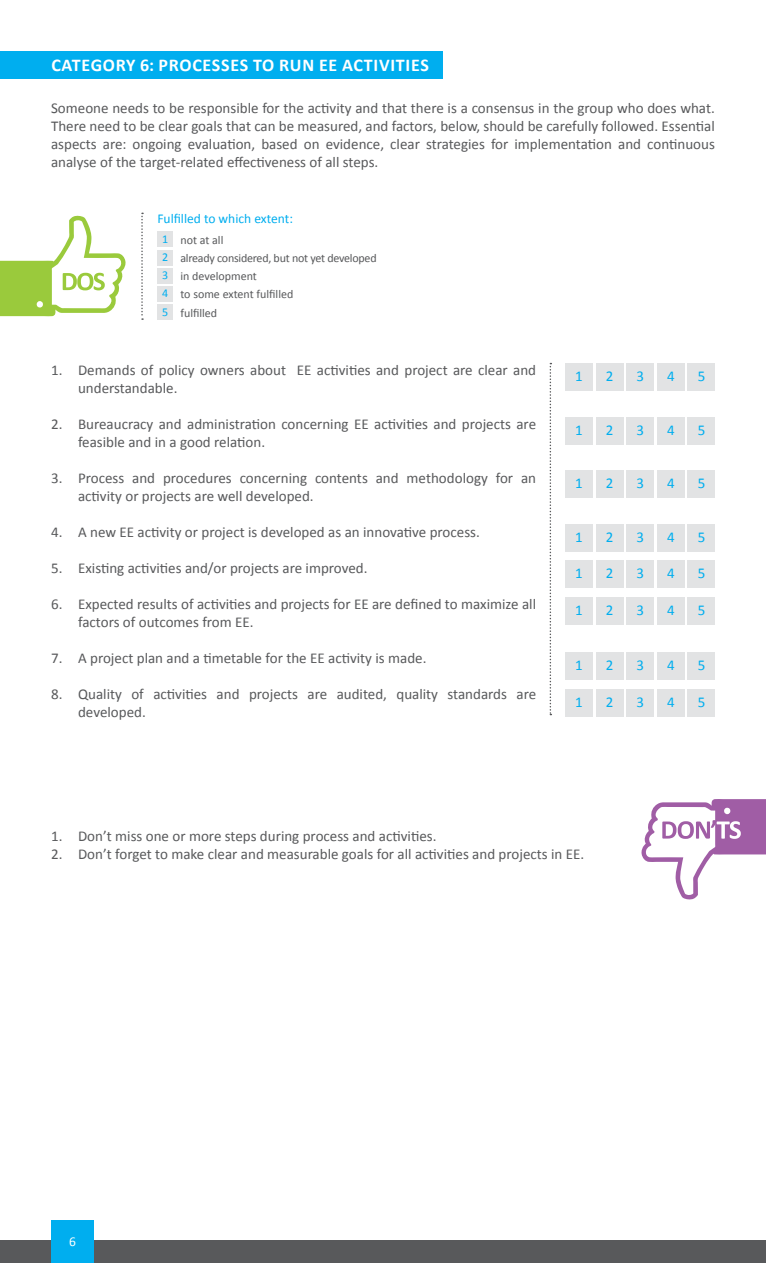
<style>
.page{position:relative;width:766px;height:1263px;background:#fff}
.page>*{position:absolute;margin:0;border:0;box-sizing:border-box;transform-origin:0 0}
.t1{font:700 18px "Calibri";letter-spacing:.04em;color:#fff}
.t2{font:15px/18px "Calibri";color:#58595b}
.t3{font:15px "Calibri";color:#00aeef}
.t4{font:13.5px "Calibri";color:#00aeef}
.t5{font:13.5px "Calibri";color:#fff}
.t6{font:12px/18.5px "Calibri";letter-spacing:-.01em;color:#58595b}
.t7{font:12px "Calibri";color:#00aeef}
.s1{color:#00aeef}
</style>
<div class="page">
<div style="left:0;top:1240px;width:765px;height:23px;background:#58595b"></div>
<div style="left:51px;top:1220px;width:43px;height:43px;background:#00aeef"></div>
<div style="left:0;top:51px;width:442px;height:27px;background:#00aeef"></div>
<svg style="left:0;top:215px;width:126px;height:102px"></svg>
<svg style="left:641px;top:799px;width:124px;height:101px"></svg>
<div style="left:687px;top:364px;width:27px;height:27px;background:#e2e3e4"></div>
<div style="left:657px;top:364px;width:27px;height:27px;background:#e2e3e4"></div>
<div style="left:626px;top:364px;width:27px;height:27px;background:#e2e3e4"></div>
<div style="left:596px;top:364px;width:27px;height:27px;background:#e2e3e4"></div>
<div style="left:565px;top:364px;width:28px;height:27px;background:#e2e3e4"></div>
<div style="left:687px;top:417px;width:27px;height:27px;background:#e2e3e4"></div>
<div style="left:657px;top:417px;width:27px;height:27px;background:#e2e3e4"></div>
<div style="left:626px;top:417px;width:27px;height:27px;background:#e2e3e4"></div>
<div style="left:596px;top:417px;width:27px;height:27px;background:#e2e3e4"></div>
<div style="left:565px;top:417px;width:28px;height:27px;background:#e2e3e4"></div>
<div style="left:687px;top:470px;width:27px;height:27px;background:#e2e3e4"></div>
<div style="left:657px;top:470px;width:27px;height:27px;background:#e2e3e4"></div>
<div style="left:626px;top:470px;width:27px;height:27px;background:#e2e3e4"></div>
<div style="left:596px;top:470px;width:27px;height:27px;background:#e2e3e4"></div>
<div style="left:565px;top:470px;width:28px;height:27px;background:#e2e3e4"></div>
<div style="left:687px;top:524px;width:27px;height:28px;background:#e2e3e4"></div>
<div style="left:657px;top:524px;width:27px;height:28px;background:#e2e3e4"></div>
<div style="left:626px;top:524px;width:27px;height:28px;background:#e2e3e4"></div>
<div style="left:596px;top:524px;width:27px;height:28px;background:#e2e3e4"></div>
<div style="left:565px;top:524px;width:28px;height:28px;background:#e2e3e4"></div>
<svg style="left:549px;top:363px;width:2px;height:352px"></svg>
<div style="left:157px;top:232px;width:16px;height:15px;background:#e2e3e4"></div>
<div style="left:157px;top:250px;width:16px;height:15px;background:#e2e3e4"></div>
<div style="left:157px;top:268px;width:16px;height:15px;background:#e2e3e4"></div>
<div style="left:157px;top:286px;width:16px;height:15px;background:#e2e3e4"></div>
<div style="left:157px;top:305px;width:16px;height:15px;background:#e2e3e4"></div>
<svg style="left:141px;top:213px;width:2px;height:107px"></svg>
<div style="left:687px;top:561px;width:27px;height:27px;background:#e2e3e4"></div>
<div style="left:657px;top:561px;width:27px;height:27px;background:#e2e3e4"></div>
<div style="left:626px;top:561px;width:27px;height:27px;background:#e2e3e4"></div>
<div style="left:596px;top:561px;width:27px;height:27px;background:#e2e3e4"></div>
<div style="left:565px;top:561px;width:28px;height:27px;background:#e2e3e4"></div>
<div style="left:687px;top:597px;width:27px;height:27px;background:#e2e3e4"></div>
<div style="left:657px;top:597px;width:27px;height:27px;background:#e2e3e4"></div>
<div style="left:626px;top:597px;width:27px;height:27px;background:#e2e3e4"></div>
<div style="left:596px;top:597px;width:27px;height:27px;background:#e2e3e4"></div>
<div style="left:565px;top:597px;width:28px;height:27px;background:#e2e3e4"></div>
<div style="left:687px;top:652px;width:27px;height:28px;background:#e2e3e4"></div>
<div style="left:657px;top:652px;width:27px;height:28px;background:#e2e3e4"></div>
<div style="left:626px;top:652px;width:27px;height:28px;background:#e2e3e4"></div>
<div style="left:596px;top:652px;width:27px;height:28px;background:#e2e3e4"></div>
<div style="left:565px;top:652px;width:28px;height:28px;background:#e2e3e4"></div>
<div style="left:687px;top:690px;width:27px;height:27px;background:#e2e3e4"></div>
<div style="left:657px;top:690px;width:27px;height:27px;background:#e2e3e4"></div>
<div style="left:626px;top:690px;width:27px;height:27px;background:#e2e3e4"></div>
<div style="left:596px;top:690px;width:27px;height:27px;background:#e2e3e4"></div>
<div style="left:565px;top:690px;width:28px;height:27px;background:#e2e3e4"></div>
<p class="t1" style="left:51px;top:53px;width:379px">CATEGORY 6: PROCESSES TO RUN EE ACTIVITIES</p>
<p class="t2" style="left:51px;top:99px;width:665px;text-align:justify">Someone needs to be responsible for the activity and that there is a consensus in the group who does what.<br>There need to be clear goals that can be measured, and factors, below, should be carefully followed. Essential aspects are: ongoing evaluation, based on evidence, clear strategies for implementation and continuous analyse of the target-related effectiveness of all steps.</p>
<p class="t4" style="left:157px;top:210px;width:137px">Fulfilled to which extent:</p>
<p class="t6" style="left:162px;top:231px;width:216px;line-height:18px;text-indent:18px">not at all<br><span class="s1">2</span> already considered, but not yet developed</p>
<p class="t7" style="left:162px;top:231px;width:8px">1</p>
<p class="t6" style="left:162px;top:267px;width:133px"><span class="s1">3</span> in development<br><span class="s1">4</span> to some extent fulfilled<br><span class="s1">5</span> fulfilled</p>
<p class="t2" style="left:78px;top:361px;width:459px;text-indent:-27px">1. Demands of policy owners about EE activities and project are clear and understandable.</p>
<p class="t2" style="left:78px;top:415px;width:459px;text-indent:-27px">2. Bureaucracy and administration concerning EE activities and projects are feasible and in a good relation.</p>
<p class="t2" style="left:78px;top:469px;width:459px;text-indent:-27px">3. Process and procedures concerning contents and methodology for an activity or projects are well developed.</p>
<p class="t2" style="left:51px;top:523px;width:430px">4. A new EE activity or project is developed as an innovative process.</p>
<p class="t2" style="left:51px;top:559px;width:318px">5. Existing activities and/or projects are improved.</p>
<p class="t2" style="left:78px;top:595px;width:459px;text-indent:-27px">6. Expected results of activities and projects for EE are defined to maximize all factors of outcomes from EE.</p>
<p class="t2" style="left:51px;top:649px;width:377px">7. A project plan and a timetable for the EE activity is made.</p>
<p class="t2" style="left:78px;top:685px;width:459px;text-indent:-27px">8. Quality of activities and projects are audited, quality standards are developed.</p>
<p class="t3" style="left:575px;top:367px;width:9px">1</p>
<p class="t3" style="left:605px;top:367px;width:9px">2</p>
<p class="t3" style="left:636px;top:367px;width:9px">3</p>
<p class="t3" style="left:667px;top:367px;width:9px">4</p>
<p class="t3" style="left:697px;top:367px;width:9px">5</p>
<p class="t3" style="left:575px;top:420px;width:9px">1</p>
<p class="t3" style="left:605px;top:420px;width:9px">2</p>
<p class="t3" style="left:636px;top:420px;width:9px">3</p>
<p class="t3" style="left:667px;top:420px;width:9px">4</p>
<p class="t3" style="left:697px;top:420px;width:9px">5</p>
<p class="t3" style="left:575px;top:473px;width:9px">1</p>
<p class="t3" style="left:605px;top:473px;width:9px">2</p>
<p class="t3" style="left:636px;top:473px;width:9px">3</p>
<p class="t3" style="left:667px;top:473px;width:9px">4</p>
<p class="t3" style="left:697px;top:473px;width:9px">5</p>
<p class="t3" style="left:575px;top:527px;width:9px">1</p>
<p class="t3" style="left:605px;top:527px;width:9px">2</p>
<p class="t3" style="left:636px;top:527px;width:9px">3</p>
<p class="t3" style="left:667px;top:527px;width:9px">4</p>
<p class="t3" style="left:697px;top:527px;width:9px">5</p>
<p class="t3" style="left:575px;top:564px;width:9px">1</p>
<p class="t3" style="left:605px;top:564px;width:9px">2</p>
<p class="t3" style="left:636px;top:564px;width:9px">3</p>
<p class="t3" style="left:667px;top:564px;width:9px">4</p>
<p class="t3" style="left:697px;top:564px;width:9px">5</p>
<p class="t3" style="left:575px;top:600px;width:9px">1</p>
<p class="t3" style="left:605px;top:600px;width:9px">2</p>
<p class="t3" style="left:636px;top:600px;width:9px">3</p>
<p class="t3" style="left:667px;top:600px;width:9px">4</p>
<p class="t3" style="left:697px;top:600px;width:9px">5</p>
<p class="t3" style="left:575px;top:655px;width:9px">1</p>
<p class="t3" style="left:605px;top:655px;width:9px">2</p>
<p class="t3" style="left:636px;top:655px;width:9px">3</p>
<p class="t3" style="left:667px;top:655px;width:9px">4</p>
<p class="t3" style="left:697px;top:655px;width:9px">5</p>
<p class="t3" style="left:575px;top:693px;width:9px">1</p>
<p class="t3" style="left:605px;top:693px;width:9px">2</p>
<p class="t3" style="left:636px;top:693px;width:9px">3</p>
<p class="t3" style="left:667px;top:693px;width:9px">4</p>
<p class="t3" style="left:697px;top:693px;width:9px">5</p>
<p class="t2" style="left:51px;top:827px;width:387px">1. Don’t miss one or more steps during process and activities.</p>
<p class="t2" style="left:51px;top:845px;width:534px">2. Don’t forget to make clear and measurable goals for all activities and projects in EE.</p>
<p class="t5" style="left:69px;top:1233px;width:8px">6</p>
</div>
